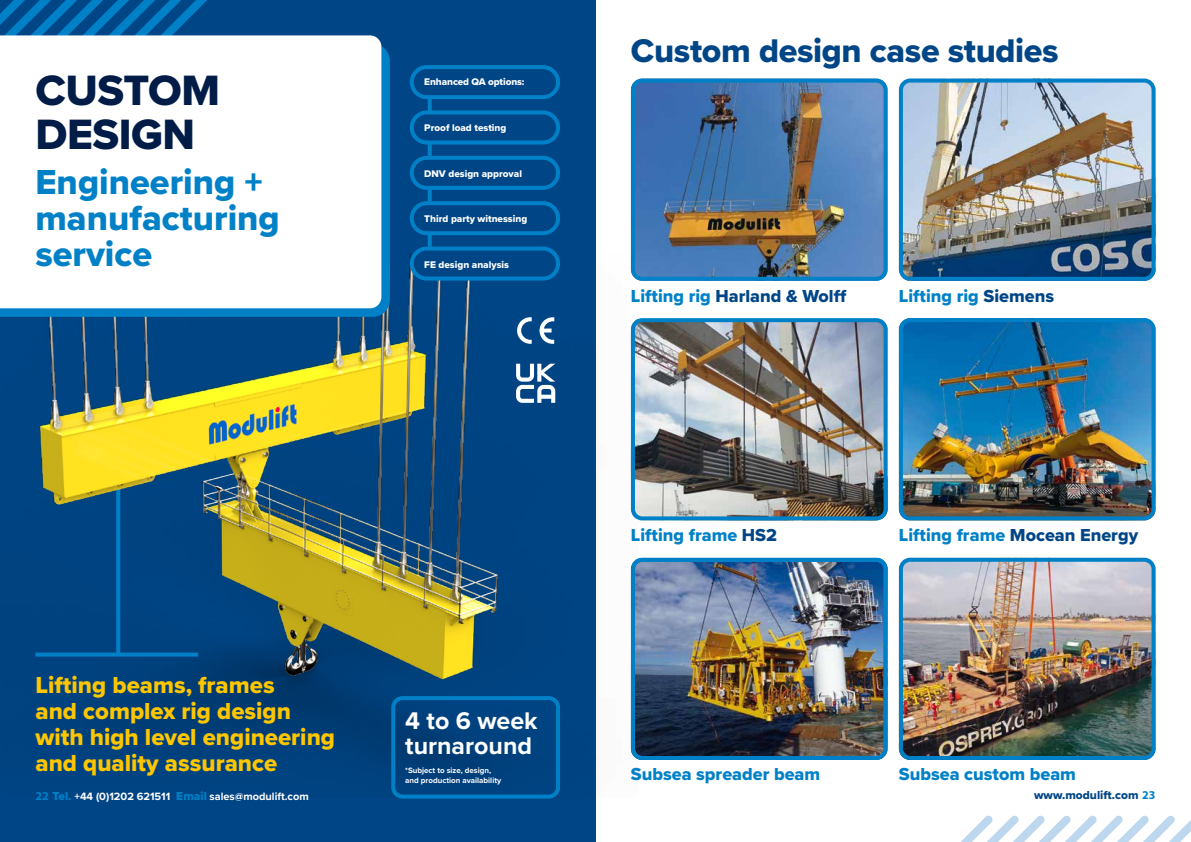
<style>
.page{position:relative;width:1191px;height:842px;background:#fff}
.page>*{position:absolute;margin:0;border:0;box-sizing:border-box;transform-origin:0 0}
.t1{font:44px/44px "Proxima Nova Extrabld";letter-spacing:-.01em;color:#001c47}
.t2{font:36px/36px "Proxima Nova Extrabld";color:#0081c7}
.t3{font:34px "Proxima Nova Extrabld";letter-spacing:-.01em;color:#004687}
.t4{font:700 25px/25px "Proxima Nova";color:#fff}
.t5{font:24px/26px "Proxima Nova Extrabld";color:#fdc600}
.t6{font:18px "Proxima Nova Extrabld";color:#0081c7}
.t7{font:18px "Proxima Nova Extrabld";color:#004687}
.t8{font:12px "Proxima Nova Extrabld";color:#004687}
.t9{font:700 11px "Proxima Nova";color:#fff}
.t10{font:10px "Proxima Nova Extrabld";color:#fff}
.t11{font:700 8px/10px "Proxima Nova";color:#fff}
.s1{color:#0081c7}
.s2{color:#004687}
.s3{font-family:"Myriad Pro";font-size:12px;color:#0081c7}
.s4{font-family:"Proxima Nova Extrabld";font-weight:400;font-size:12px;color:#0081c7}
.s5{font-family:"Myriad Pro";font-weight:700;color:#0081c7}
</style>
<div class="page">
<div style="left:0;top:0;width:595px;height:842px;background:#004687"></div>
<img style="left:36px;top:254px;width:595px;height:543px">
<svg style="left:35px;top:653px;width:5px;height:4px"></svg>
<img style="left:40px;top:264px;width:457px;height:415px">
<svg style="left:0;top:0;width:207px;height:35px"></svg>
<div style="left:410px;top:65px;width:150px;height:34px;border:4px solid #0081c7;border-radius:15px"></div>
<div style="left:412px;top:249px;width:146px;height:30px;background:#004687;border-radius:15px"></div>
<div style="left:410px;top:247px;width:150px;height:34px;border:4px solid #0081c7;border-radius:15px"></div>
<div style="left:410px;top:201px;width:150px;height:34px;border:4px solid #0081c7;border-radius:15px"></div>
<div style="left:410px;top:156px;width:150px;height:34px;border:4px solid #0081c7;border-radius:15px"></div>
<div style="left:410px;top:110px;width:150px;height:34px;border:4px solid #0081c7;border-radius:15px"></div>
<svg style="left:428px;top:99px;width:4px;height:14px"></svg>
<svg style="left:428px;top:142px;width:4px;height:14px"></svg>
<svg style="left:428px;top:233px;width:4px;height:14px"></svg>
<svg style="left:428px;top:187px;width:4px;height:14px"></svg>
<svg style="left:0;top:44px;width:390px;height:273px;background:#0a83c6"></svg>
<div style="left:0;top:35px;width:381px;height:273px;background:#fff"></div>
<svg style="left:595px;top:808px;width:596px;height:34px"></svg>
<img style="left:636px;top:79px;width:251px;height:197px">
<div style="left:631px;top:79px;width:256px;height:202px;border:4px solid #0081c7;border-radius:9px"></div>
<img style="left:636px;top:323px;width:251px;height:197px">
<div style="left:631px;top:318px;width:256px;height:202px;border:4px solid #0081c7;border-radius:9px"></div>
<img style="left:636px;top:563px;width:251px;height:192px">
<div style="left:631px;top:558px;width:256px;height:202px;border:4px solid #0081c7;border-radius:9px"></div>
<img style="left:904px;top:323px;width:251px;height:197px">
<div style="left:899px;top:318px;width:256px;height:202px;border:4px solid #0081c7;border-radius:9px"></div>
<img style="left:904px;top:79px;width:251px;height:197px">
<div style="left:899px;top:79px;width:256px;height:202px;border:4px solid #0081c7;border-radius:9px"></div>
<img style="left:904px;top:563px;width:251px;height:192px">
<div style="left:899px;top:558px;width:256px;height:202px;border:4px solid #0081c7;border-radius:9px"></div>
<svg style="left:539px;top:317px;width:15px;height:27px"></svg>
<svg style="left:517px;top:317px;width:15px;height:27px"></svg>
<svg style="left:516px;top:364px;width:39px;height:39px"></svg>
<div style="left:391px;top:696px;width:169px;height:102px;border:4px solid #0081c7;border-radius:9px"></div>
<h1 class="t1" style="left:35px;top:67px;width:186px">CUSTOM<br>DESIGN</h1>
<h2 class="t2" style="left:35px;top:164px;width:246px">Engineering + manufacturing service</h2>
<p class="t10" style="left:424px;top:75px;width:102px">Enhanced QA options:</p>
<p class="t10" style="left:424px;top:121px;width:84px">Proof load testing</p>
<p class="t10" style="left:424px;top:166px;width:99px">DNV design approval</p>
<p class="t10" style="left:424px;top:211px;width:104px">Third party witnessing</p>
<p class="t10" style="left:424px;top:257px;width:86px">FE design analysis</p>
<h3 class="t5" style="left:35px;top:671px;width:301px">Lifting beams, frames<br>and complex rig design with high level engineering and quality assurance</h3>
<h3 class="t4" style="left:405px;top:708px;width:134px">4 to 6 week turnaround</h3>
<p class="t11" style="left:405px;top:765px;width:97px">*Subject to size, design, and production availability</p>
<h3 class="t3" style="left:631px;top:25px;width:429px">Custom design case studies</h3>
<p class="t7" style="left:631px;top:282px;width:217px"><span class="s1">Lifting rig</span> Harland &amp; Wolff</p>
<p class="t6" style="left:899px;top:282px;width:157px">Lifting rig <span class="s2">Siemens</span></p>
<p class="t6" style="left:631px;top:521px;width:148px">Lifting frame <span class="s2">HS2</span></p>
<p class="t6" style="left:899px;top:521px;width:241px">Lifting frame <span class="s2">Mocean Energy</span></p>
<p class="t6" style="left:631px;top:761px;width:191px">Subsea spreader beam</p>
<p class="t6" style="left:899px;top:761px;width:179px">Subsea custom beam</p>
<p class="t9" style="left:35px;top:788px;width:275px"><span class="s3">22</span> <span class="s4">Tel.</span> +44 (0)1202 621511 <span class="s4">Email</span> sales@modulift.com</p>
<p class="t8" style="left:1034px;top:786px;width:123px">www.modulift.com <span class="s5">23</span></p>
</div>
